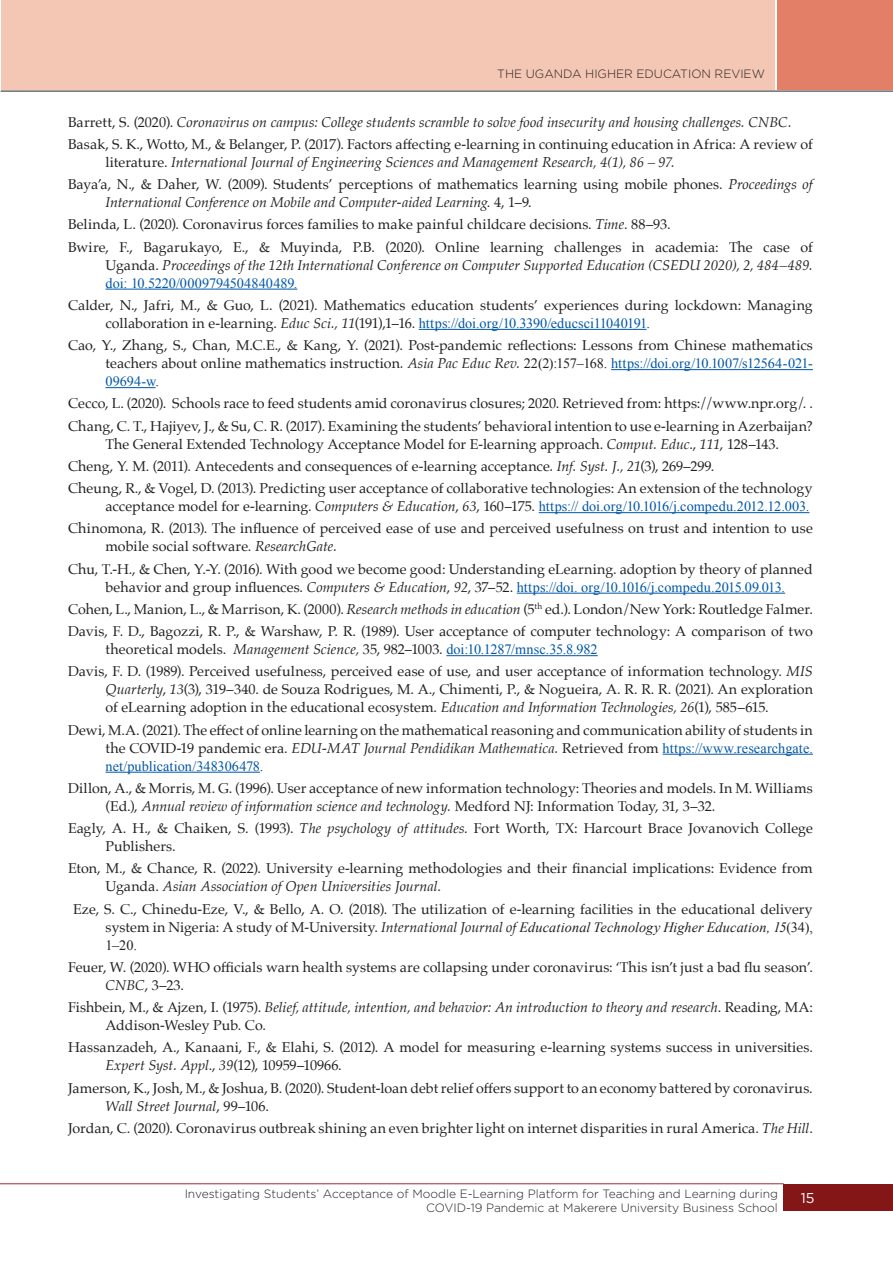
<style>
.page{position:relative;width:893px;height:1263px;background:#fff}
.page>*{position:absolute;margin:0;border:0;box-sizing:border-box;transform-origin:0 0}
.Ref_text{font:14.25px/18px "Palatino";color:#231f20}
.Ref_text-2{font:italic 14.25px/18px "Palatino";color:#231f20}
.t1{font:14.25px "Gotham";color:#fff}
.t2{font:300 12px/14.4px "Gotham";color:#231f20;text-align:right}
.s1{font-style:normal}
.s2{font-style:italic}
.s3{font-family:"Times New Roman";color:#0157a8}
.s4{font-family:"Times New Roman"}
.s5{font-family:"Times New Roman";font-style:italic}
</style>
<div class="page">
<div style="left:784px;top:1184px;width:109px;height:26px;background:#851618"></div>
<hr style="left:0;top:1183px;width:784px;height:1px;background:#9b2d32">
<div style="left:1px;top:0;width:773px;height:89px;background:#f4c7b5"></div>
<hr style="left:0;top:0;width:1px;height:89px;background:#f4c7b5">
<div style="left:777px;top:0;width:116px;height:89px;background:#e37f66"></div>
<hr style="left:1px;top:91px;width:892px;height:1px;background:#231f20">
<hr style="left:106px;top:289px;width:191px;height:1px;background:#0157a8">
<hr style="left:419px;top:329px;width:228px;height:1px;background:#0157a8">
<hr style="left:611px;top:369px;width:202px;height:1px;background:#0157a8">
<hr style="left:106px;top:387px;width:50px;height:1px;background:#0157a8">
<hr style="left:539px;top:512px;width:270px;height:1px;background:#0157a8">
<hr style="left:517px;top:593px;width:268px;height:1px;background:#0157a8">
<hr style="left:446px;top:655px;width:152px;height:1px;background:#0157a8">
<hr style="left:663px;top:754px;width:150px;height:1px;background:#0157a8">
<hr style="left:106px;top:772px;width:154px;height:1px;background:#0157a8">
<p class="t2" style="left:497px;top:67px;width:269px">THE UGANDA HIGHER EDUCATION REVIEW</p>
<p class="Ref_text-2" style="left:68px;top:112px;width:725px"><span class="s1">Barrett, S. (2020).</span> Coronavirus on campus: College students scramble to solve food insecurity and housing challenges. CNBC.</p>
<p class="Ref_text" style="left:106px;top:135px;width:709px;text-indent:-38px">Basak, S. K., Wotto, M., &amp; Belanger, P. (2017). Factors affecting e-learning in continuing education in Africa: A review of literature. <span class="s2">International Journal of Engineering Sciences and Management Research, 4(1), 86 – 97.</span></p>
<p class="Ref_text" style="left:106px;top:175px;width:709px;text-indent:-38px">Baya’a, N., &amp; Daher, W. (2009). Students’ perceptions of mathematics learning using mobile phones. <span class="s2">Proceedings of<br>International Conference on Mobile and Computer-aided Learning</span>. 4, 1–9.</p>
<p class="Ref_text" style="left:68px;top:215px;width:604px">Belinda, L. (2020). Coronavirus forces families to make painful childcare decisions. <span class="s2">Time</span>. 88–93.</p>
<p class="Ref_text" style="left:106px;top:238px;width:709px;text-align:justify;text-indent:-38px">Bwire, F., Bagarukayo, E., &amp; Muyinda, P.B. (2020). Online learning challenges in academia: The case of Uganda. <span class="s2">Proceedings of the 12th International Conference on Computer Supported Education (CSEDU 2020), 2, 484–489. </span><span class="s3">doi: 10.5220/0009794504840489.</span></p>
<p class="Ref_text" style="left:106px;top:296px;width:709px;text-indent:-38px">Calder, N., Jafri, M., &amp; Guo, L. (2021). Mathematics education students’ experiences during lockdown: Managing collaboration in e-learning. <span class="s2">Educ Sci., 11</span>(191),1–16. <span class="s3">https://doi.org/10.3390/educsci11040191</span><span class="s4">.</span></p>
<p class="Ref_text" style="left:106px;top:336px;width:709px;text-align:justify;text-indent:-38px">Cao, Y., Zhang, S., Chan, M.C.E., &amp; Kang, Y. (2021). Post-pandemic reflections: Lessons from Chinese mathematics teachers about online mathematics instruction<span class="s2">. Asia Pac Educ Rev.</span> <span class="s4">22(2):157–168.</span> <span class="s3">https://doi.org/10.1007/s12564-021- 09694-w</span><span class="s4">.</span></p>
<p class="Ref_text" style="left:68px;top:394px;width:746px">Cecco, L. (2020). Schools race to feed students amid coronavirus closures; 2020. Retrieved from: https://www.npr.org/. .</p>
<p class="Ref_text" style="left:68px;top:417px;width:746px;text-align:center">Chang, C. T., Hajiyev, J., &amp; Su, C. R. (2017). Examining the students’ behavioral intention to use e-learning in Azerbaijan?<br>The General Extended Technology Acceptance Model for E-learning approach. <span class="s2">Comput. Educ</span>., <span class="s2">111</span>, 128–143.</p>
<p class="Ref_text" style="left:68px;top:457px;width:648px">Cheng, Y. M. (2011). Antecedents and consequences of e-learning acceptance<span class="s2">. Inf. Syst. J., 21</span>(3), 269–299.</p>
<p class="Ref_text" style="left:68px;top:479px;width:746px;text-align:right">Cheung, R., &amp; Vogel, D. (2013). Predicting user acceptance of collaborative technologies: An extension of the technology acceptance model for e-learning. <span class="s2">Computers &amp; Education</span>, <span class="s2">63</span>, 160–175. <span class="s3">https:// doi.org/10.1016/j.compedu.2012.12.003.</span></p>
<p class="Ref_text" style="left:106px;top:519px;width:709px;text-indent:-38px">Chinomona, R. (2013). The influence of perceived ease of use and perceived usefulness on trust and intention to use mobile social software. <span class="s2">ResearchGate.</span></p>
<p class="Ref_text" style="left:106px;top:560px;width:709px;text-indent:-38px">Chu, T.-H., &amp; Chen, Y.-Y. (2016). With good we become good: Understanding eLearning. adoption by theory of planned behavior and group influences. <span class="s2">Computers &amp; Education</span>, <span class="s2">92</span>, 37–52. <span class="s3">https://doi. org/10.1016/j.compedu.2015.09.013.</span></p>
<p class="Ref_text" style="left:68px;top:600px;width:746px">Cohen, L., Manion, L., &amp; Marrison, K. (2000). <span class="s2">Research methods in education</span> (5<sup>th</sup> ed.). London/New York: Routledge Falmer.</p>
<p class="Ref_text" style="left:106px;top:622px;width:709px;text-indent:-38px">Davis, F. D., Bagozzi, R. P., &amp; Warshaw, P. R. (1989). User acceptance of computer technology: A comparison of two theoretical models. <span class="s2">Management Science,</span> 35, 982–1003. <span class="s3">doi:10.1287/mnsc.35.8.982</span></p>
<p class="Ref_text" style="left:106px;top:662px;width:709px;text-align:justify;text-indent:-38px">Davis, F. D. (1989). Perceived usefulness, perceived ease of use, and user acceptance of information technology. <span class="s2">MIS Quarterly</span>, <span class="s2">13</span>(3), 319–340. de Souza Rodrigues, M. A., Chimenti, P., &amp; Nogueira, A. R. R. R. (2021). An exploration of eLearning adoption in the educational ecosystem. <span class="s2">Education and Information Technologies, 26</span>(1), 585–615.</p>
<p class="Ref_text" style="left:106px;top:721px;width:709px;text-align:justify;text-indent:-38px">Dewi, M.A. (2021). The effect of online learning on the mathematical reasoning and communication ability of students in the COVID-19 pandemic era. <span class="s2">EDU-MAT Journal Pendidikan Mathematica.</span> Retrieved from <span class="s3">https://www.researchgate. net/publication/348306478</span><span class="s4">.</span></p>
<p class="Ref_text" style="left:106px;top:779px;width:709px;text-indent:-38px">Dillon, A., &amp; Morris, M. G. (1996). User acceptance of new information technology: Theories and models. In M. Williams (Ed.), <span class="s2">Annual review of information science and technology.</span> Medford NJ: Information Today, 31, 3–32.</p>
<p class="Ref_text" style="left:106px;top:819px;width:709px;text-indent:-38px">Eagly, A. H., &amp; Chaiken, S. (1993). <span class="s2">The psychology of attitudes</span>. Fort Worth, TX: Harcourt Brace Jovanovich College<br>Publishers.</p>
<p class="Ref_text" style="left:106px;top:859px;width:709px;text-indent:-38px">Eton, M., &amp; Chance, R. (2022). University e-learning methodologies and their financial implications: Evidence from<br>Uganda. <span class="s2">Asian Association of Open Universities Journal</span>.</p>
<p class="Ref_text" style="left:106px;top:900px;width:709px;text-align:justify;text-indent:-32px">Eze, S. C., Chinedu-Eze, V., &amp; Bello, A. O. (2018). The utilization of e-learning facilities in the educational delivery system in Nigeria: A study of M-University. <span class="s2">International Journal of</span> <span class="s5">Educational Technology Higher Education, 15</span><span class="s4">(34), 1–20.</span></p>
<p class="Ref_text" style="left:106px;top:958px;width:709px;text-indent:-38px">Feuer, W. (2020). WHO officials warn health systems are collapsing under coronavirus: ‘This isn’t just a bad flu season’.<br><span class="s2">CNBC</span>, 3–23.</p>
<p class="Ref_text-2" style="left:106px;top:998px;width:709px;text-indent:-38px"><span class="s1">Fishbein, M., &amp; Ajzen, I. (1975).</span> Belief, attitude, intention, and behavior: An introduction to theory and research<span class="s1">. Reading, MA:<br>Addison-Wesley Pub. Co.</span></p>
<p class="Ref_text" style="left:106px;top:1038px;width:709px;text-indent:-38px">Hassanzadeh, A., Kanaani, F., &amp; Elahi, S. (2012). A model for measuring e-learning systems success in universities.<br><span class="s2">Expert Syst. Appl</span>., <span class="s2">39</span>(12), 10959–10966.</p>
<p class="Ref_text" style="left:106px;top:1079px;width:709px;text-indent:-38px">Jamerson, K., Josh, M., &amp; Joshua, B. (2020). Student-loan debt relief offers support to an economy battered by coronavirus.<br><span class="s2">Wall Street Journal</span>, 99–106.</p>
<p class="Ref_text" style="left:68px;top:1119px;width:746px">Jordan, C. (2020). Coronavirus outbreak shining an even brighter light on internet disparities in rural America. <span class="s2">The Hill</span>.</p>
<p class="t2" style="left:185px;top:1186px;width:595px">Investigating Students’ Acceptance of Moodle E-Learning Platform for Teaching and Learning during<br>COVID-19 Pandemic at Makerere University Business School</p>
<p class="t1" style="left:801px;top:1189px;width:15px">15</p>
</div>
